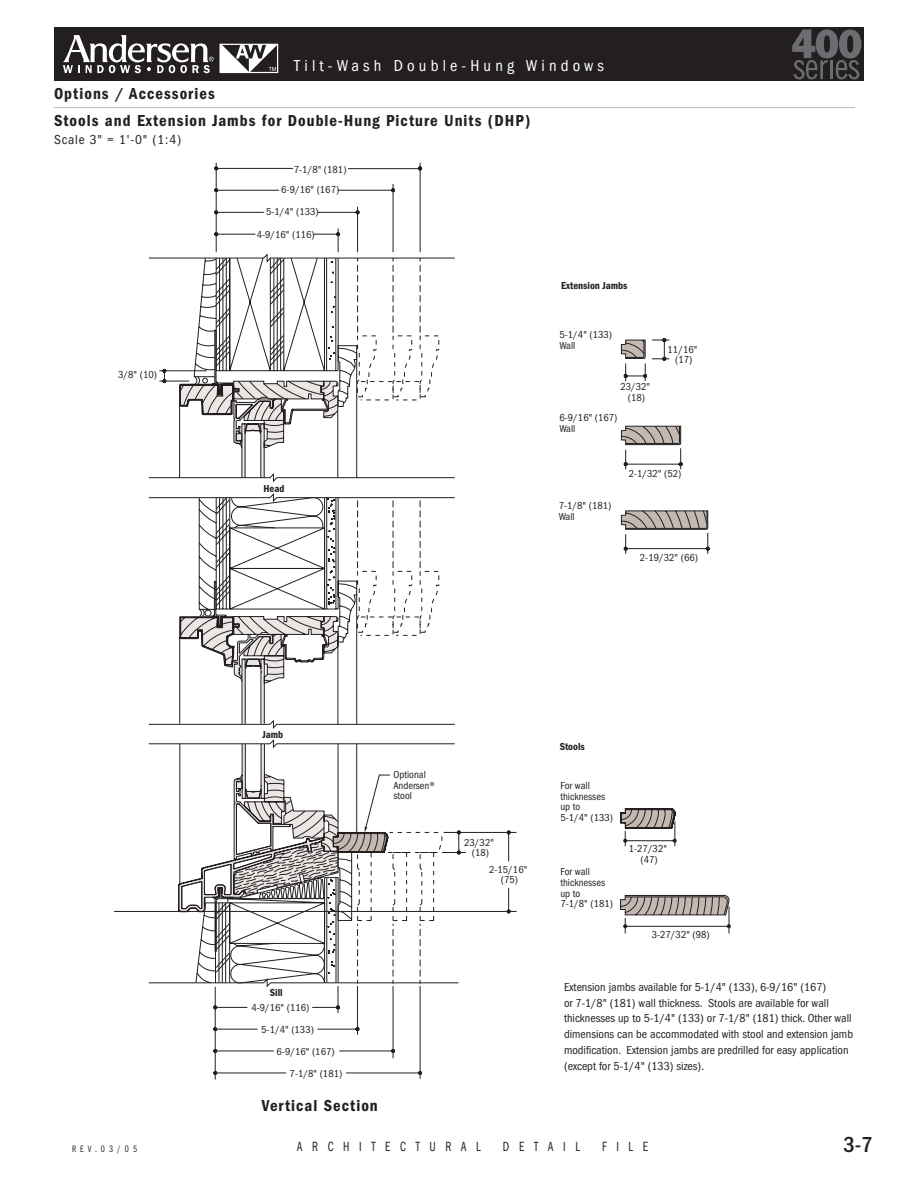
<style>
.page{position:relative;width:918px;height:1188px;background:#fff}
.page>*{position:absolute;margin:0;border:0;box-sizing:border-box;transform-origin:0 0}
.t1{font:500 condensed 22.5px "Franklin Gothic";color:#231f20}
.t2{font:600 condensed 16.5px/27px "Franklin Gothic";letter-spacing:.065em;color:#231f20}
.t3{font:condensed 16.5px "Franklin Gothic";letter-spacing:.25em;color:#fff}
.t4{font:condensed 13.8px "Franklin Gothic";letter-spacing:.83em;color:#231f20;scale:.84 1}
.t5{font:condensed 13.5px "Franklin Gothic";letter-spacing:.06em;color:#231f20}
.t6{font:condensed 12px/15.8px "Franklin Gothic";color:#231f20}
.t7{font:condensed 10.5px/10.5px "Franklin Gothic";color:#231f20}
.t8{font:600 condensed 10.5px "Franklin Gothic";color:#231f20}
.t9{font:condensed 9.6px "Franklin Gothic";letter-spacing:.5em;color:#231f20;scale:.84 1}
</style>
<div class="page">
<div style="left:54px;top:27px;width:810px;height:54px;background:#231f20"></div>
<svg style="left:792px;top:30px;width:69px;height:49px"></svg>
<svg style="left:63px;top:35px;width:151px;height:38px"></svg>
<svg style="left:220px;top:44px;width:58px;height:29px"></svg>
<svg style="left:148px;top:254px;width:311px;height:733px"></svg>
<svg style="left:202px;top:257px;width:155px;height:73px"></svg>
<svg style="left:178px;top:330px;width:550px;height:622px"></svg>
<svg style="left:180px;top:327px;width:158px;height:121px"></svg>
<hr style="left:216px;top:234px;width:39px;height:1px;background:#231f20">
<hr style="left:318px;top:212px;width:40px;height:1px;background:#231f20">
<hr style="left:216px;top:212px;width:48px;height:1px;background:#231f20">
<hr style="left:338px;top:190px;width:55px;height:1px;background:#231f20">
<hr style="left:216px;top:190px;width:63px;height:1px;background:#231f20">
<hr style="left:216px;top:168px;width:77px;height:1px;background:#231f20">
<hr style="left:348px;top:168px;width:73px;height:1px;background:#231f20">
<hr style="left:216px;top:163px;width:1px;height:89px;background:#231f20">
<hr style="left:420px;top:163px;width:1px;height:89px;background:#231f20">
<hr style="left:393px;top:184px;width:1px;height:68px;background:#231f20">
<hr style="left:357px;top:207px;width:1px;height:45px;background:#231f20">
<svg style="left:313px;top:229px;width:27px;height:23px"></svg>
<svg style="left:420px;top:500px;width:1px;height:68px"></svg>
<hr style="left:444px;top:832px;width:73px;height:1px;background:#231f20">
<svg style="left:442px;top:831px;width:24px;height:23px"></svg>
<svg style="left:507px;top:831px;width:3px;height:30px"></svg>
<hr style="left:215px;top:1029px;width:42px;height:1px;background:#231f20">
<hr style="left:317px;top:1029px;width:40px;height:1px;background:#231f20">
<hr style="left:215px;top:1051px;width:59px;height:1px;background:#231f20">
<hr style="left:339px;top:1051px;width:54px;height:1px;background:#231f20">
<hr style="left:215px;top:1073px;width:71px;height:1px;background:#231f20">
<hr style="left:346px;top:1073px;width:74px;height:1px;background:#231f20">
<hr style="left:215px;top:987px;width:1px;height:92px;background:#231f20">
<hr style="left:420px;top:986px;width:1px;height:93px;background:#231f20">
<hr style="left:393px;top:986px;width:1px;height:72px;background:#231f20">
<hr style="left:357px;top:986px;width:1px;height:49px;background:#231f20">
<svg style="left:357px;top:258px;width:1px;height:75px"></svg>
<svg style="left:393px;top:258px;width:1px;height:75px"></svg>
<svg style="left:420px;top:258px;width:1px;height:75px"></svg>
<svg style="left:420px;top:924px;width:1px;height:60px"></svg>
<svg style="left:179px;top:499px;width:215px;height:514px"></svg>
<svg style="left:507px;top:888px;width:3px;height:25px"></svg>
<hr style="left:114px;top:911px;width:403px;height:1px;background:#231f20">
<hr style="left:159px;top:381px;width:30px;height:1px;background:#231f20">
<hr style="left:159px;top:371px;width:48px;height:1px;background:#231f20">
<svg style="left:163px;top:369px;width:3px;height:14px"></svg>
<hr style="left:54px;top:107px;width:801px;height:1px;background:#c3b9b2">
<h2 class="t3" style="left:294px;top:56px;width:312px">Tilt-Wash Double-Hung Windows</h2>
<h2 class="t2" style="left:54px;top:80px;width:478px">Options / Accessories<br>Stools and Extension Jambs for Double-Hung Picture Units (DHP)</h2>
<p class="t5" style="left:54px;top:132px;width:129px">Scale 3" = 1'-0" (1:4)</p>
<p class="t7" style="left:118px;top:370px;width:40px">3/8" (10)</p>
<p class="t7" style="left:281px;top:159px;width:67px;line-height:20.9px;text-indent:13px">7-1/8" (181)<br>6-9/16" (167)</p>
<p class="t7" style="left:257px;top:201px;width:63px;line-height:22.4px;text-indent:9px">5-1/4" (133)<br>4-9/16" (116)</p>
<p class="t8" style="left:263px;top:482px;width:22px">Head</p>
<p class="t8" style="left:561px;top:279px;width:68px">Extension Jambs</p>
<p class="t7" style="left:559px;top:330px;width:54px">5-1/4" (133)<br>Wall</p>
<p class="t7" style="left:620px;top:382px;width:31px;text-align:center">23/32" (18)</p>
<p class="t7" style="left:559px;top:413px;width:60px">6-9/16" (167)<br>Wall</p>
<p class="t7" style="left:668px;top:344px;width:31px;text-align:center">11/16" (17)</p>
<p class="t7" style="left:559px;top:501px;width:54px">7-1/8" (181)<br>Wall</p>
<p class="t7" style="left:629px;top:468px;width:54px">2-1/32" (52)</p>
<p class="t7" style="left:640px;top:552px;width:60px">2-19/32" (66)</p>
<p class="t8" style="left:263px;top:729px;width:22px">Jamb</p>
<p class="t7" style="left:393px;top:769px;width:43px">Optional<br>Andersen® stool</p>
<p class="t7" style="left:464px;top:837px;width:31px;text-align:center">23/32" (18)</p>
<p class="t7" style="left:489px;top:864px;width:40px;text-align:center">2-15/16" (75)</p>
<p class="t8" style="left:270px;top:986px;width:14px">Sill</p>
<p class="t7" style="left:251px;top:1002px;width:60px">4-9/16" (116)</p>
<p class="t7" style="left:261px;top:1024px;width:54px">5-1/4" (133)</p>
<p class="t7" style="left:277px;top:1046px;width:60px">6-9/16" (167)</p>
<p class="t7" style="left:290px;top:1068px;width:54px">7-1/8" (181)</p>
<h2 class="t2" style="left:262px;top:1092px;width:117px">Vertical Section</h2>
<p class="t8" style="left:560px;top:741px;width:27px">Stools</p>
<p class="t7" style="left:560px;top:781px;width:54px">For wall thicknesses up to<br>5-1/4" (133)</p>
<p class="t7" style="left:560px;top:867px;width:54px">For wall thicknesses up to<br>7-1/8" (181)</p>
<p class="t7" style="left:629px;top:843px;width:40px;text-align:center">1-27/32" (47)</p>
<p class="t7" style="left:652px;top:929px;width:60px">3-27/32" (98)</p>
<p class="t6" style="left:564px;top:979px;width:291px">Extension jambs available for 5-1/4" (133), 6-9/16" (167)<br>or 7-1/8" (181) wall thickness. Stools are available for wall thicknesses up to 5-1/4" (133) or 7-1/8" (181) thick. Other wall dimensions can be accommodated with stool and extension jamb modification. Extension jambs are predrilled for easy application (except for 5-1/4" (133) sizes).</p>
<p class="t9" style="left:72px;top:1143px;width:79px">REV.03/05</p>
<h3 class="t4" style="left:297px;top:1139px;width:221px">ARCHITECTURAL</h3>
<h3 class="t4" style="left:503px;top:1139px;width:93px">DETAIL</h3>
<h3 class="t4" style="left:602px;top:1139px;width:56px">FILE</h3>
<h1 class="t1" style="left:843px;top:1132px;width:31px">3-7</h1>
</div>
